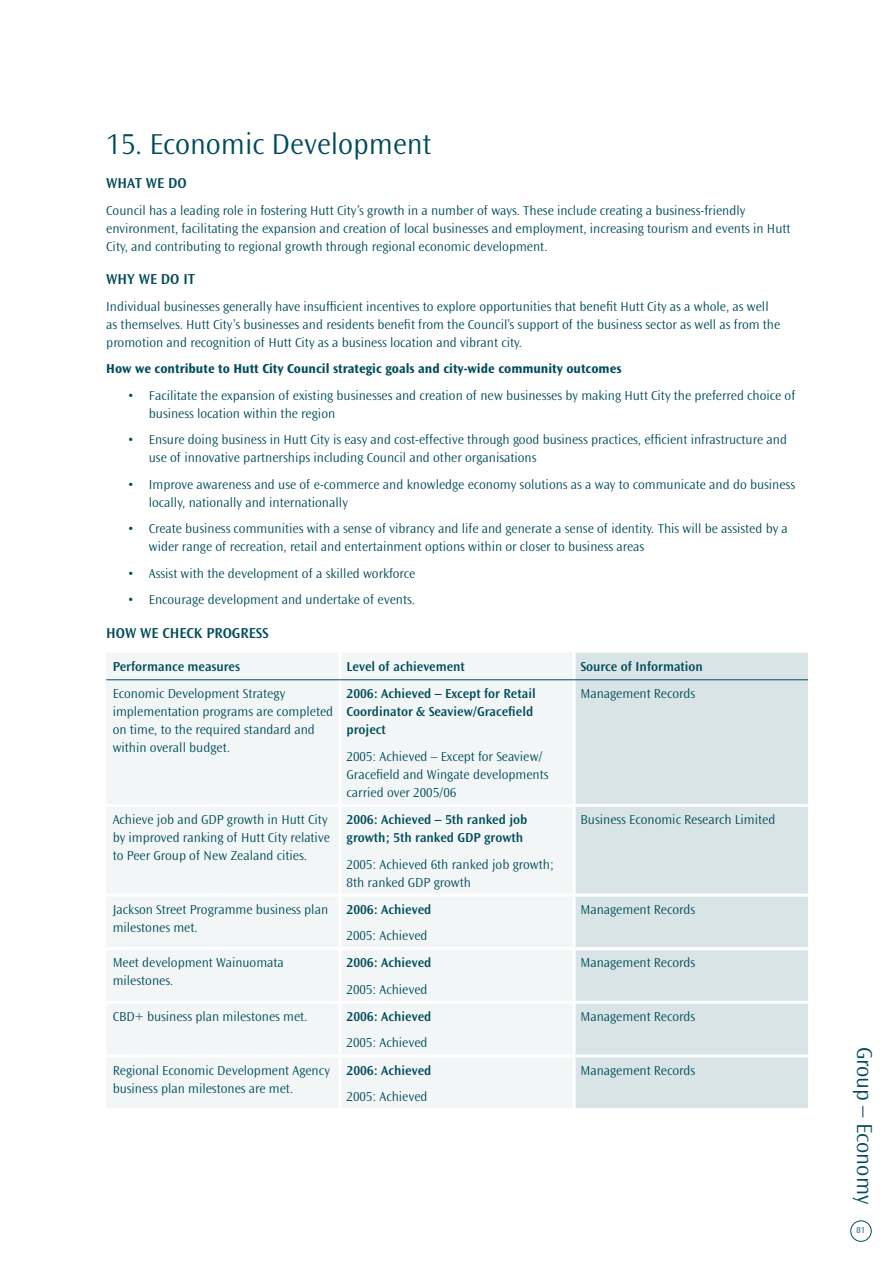
<style>
.page{position:relative;width:893px;height:1263px;background:#fff}
.page>*{position:absolute;margin:0;border:0;box-sizing:border-box;transform-origin:0 0}
.t1{font:300 30px "Ocean Sans";color:#004c5b}
.t2{font:300 22.5px "Ocean Sans";color:#004c5b}
.t3{font:600 15px "Ocean Sans";color:#004c5b}
.t4{font:300 13.5px/18px "Ocean Sans";color:#004c5b}
.t5{font:600 13.5px/18px "Ocean Sans";color:#004c5b}
.t6{font:700 13.5px "Ocean Sans";color:#004c5b}
.t7{font:300 9px "Ocean Sans";color:#004c5b}
</style>
<div class="page">
<div style="left:850px;top:1220px;width:22px;height:22px;border:1px solid #004c5b;border-radius:50%"></div>
<div style="left:106px;top:653px;width:467px;height:455px;background:#f2f6f7"></div>
<div style="left:576px;top:653px;width:232px;height:455px;background:#d9e4e6"></div>
<hr style="left:339px;top:653px;width:3px;height:26px;background:#fff">
<hr style="left:339px;top:680px;width:3px;height:124px;background:#fff">
<hr style="left:106px;top:804px;width:234px;height:3px;background:#fff">
<hr style="left:340px;top:804px;width:234px;height:3px;background:#fff">
<hr style="left:339px;top:807px;width:3px;height:86px;background:#fff">
<hr style="left:574px;top:804px;width:234px;height:3px;background:#fff">
<hr style="left:106px;top:893px;width:234px;height:3px;background:#fff">
<hr style="left:340px;top:893px;width:234px;height:3px;background:#fff">
<hr style="left:339px;top:896px;width:3px;height:51px;background:#fff">
<hr style="left:574px;top:893px;width:234px;height:3px;background:#fff">
<hr style="left:106px;top:947px;width:234px;height:3px;background:#fff">
<hr style="left:340px;top:947px;width:234px;height:3px;background:#fff">
<hr style="left:339px;top:950px;width:3px;height:51px;background:#fff">
<hr style="left:574px;top:947px;width:234px;height:3px;background:#fff">
<hr style="left:106px;top:1001px;width:234px;height:3px;background:#fff">
<hr style="left:340px;top:1001px;width:234px;height:3px;background:#fff">
<hr style="left:339px;top:1004px;width:3px;height:50px;background:#fff">
<hr style="left:574px;top:1001px;width:234px;height:3px;background:#fff">
<hr style="left:106px;top:1054px;width:234px;height:3px;background:#fff">
<hr style="left:340px;top:1054px;width:234px;height:3px;background:#fff">
<hr style="left:339px;top:1057px;width:3px;height:51px;background:#fff">
<hr style="left:574px;top:1054px;width:234px;height:3px;background:#fff">
<hr style="left:106px;top:679px;width:234px;height:1px;background:#004c5b">
<hr style="left:340px;top:679px;width:234px;height:1px;background:#004c5b">
<hr style="left:574px;top:679px;width:234px;height:1px;background:#004c5b">
<h1 class="t1" style="left:106px;top:128px;width:327px">15. Economic Development</h1>
<p class="t3" style="left:106px;top:175px;width:10px">What</p>
<p class="t3" style="left:146px;top:175px;width:41px">We Do</p>
<p class="t4" style="left:106px;top:201px;width:686px">Council has a leading role in fostering Hutt City’s growth in a number of ways. These include creating a business-friendly environment, facilitating the expansion and creation of local businesses and employment, increasing tourism and events in Hutt<br>City, and contributing to regional growth through regional economic development.</p>
<p class="t3" style="left:106px;top:271px;width:88px">Why We Do It</p>
<p class="t4" style="left:106px;top:298px;width:675px">Individual businesses generally have insufficient incentives to explore opportunities that benefit Hutt City as a whole, as well as themselves. Hutt City’s businesses and residents benefit from the Council’s support of the business sector as well as from the promotion and recognition of Hutt City as a business location and vibrant city.</p>
<p class="t6" style="left:106px;top:361px;width:517px">How we contribute to Hutt City Council strategic goals and city-wide community outcomes</p>
<p class="t4" style="left:149px;top:387px;width:648px">Facilitate the expansion of existing businesses and creation of new businesses by making Hutt City the preferred choice of business location within the region</p>
<p class="t4" style="left:149px;top:431px;width:640px">Ensure doing business in Hutt City is easy and cost-effective through good business practices, efficient infrastructure and use of innovative partnerships including Council and other organisations</p>
<p class="t4" style="left:149px;top:476px;width:648px">Improve awareness and use of e-commerce and knowledge economy solutions as a way to communicate and do business locally, nationally and internationally</p>
<p class="t4" style="left:149px;top:520px;width:640px">Create business communities with a sense of vibrancy and life and generate a sense of identity. This will be assisted by a wider range of recreation, retail and entertainment options within or closer to business areas</p>
<p class="t4" style="left:149px;top:560px;width:268px;line-height:26.5px">Assist with the development of a skilled workforce<br>Encourage development and undertake of events.</p>
<p class="t3" style="left:106px;top:625px;width:117px">How we Check Progress</p>
<p class="t5" style="left:113px;top:658px;width:129px">Performance measures</p>
<p class="t5" style="left:347px;top:658px;width:120px">Level of achievement</p>
<p class="t5" style="left:580px;top:658px;width:124px">Source of Information</p>
<p class="t4" style="left:113px;top:685px;width:222px">Economic Development Strategy implementation programs are completed on time, to the required standard and within overall budget.</p>
<p class="t5" style="left:347px;top:685px;width:191px">2006: Achieved – Except for Retail<br>Coordinator &amp; Seaview/Gracefield project</p>
<p class="t4" style="left:128px;top:387px;width:8px">•</p>
<p class="t4" style="left:128px;top:431px;width:8px">•</p>
<p class="t4" style="left:128px;top:476px;width:8px">•</p>
<p class="t4" style="left:128px;top:520px;width:8px">•</p>
<p class="t4" style="left:128px;top:560px;width:8px;line-height:26.5px">• •</p>
<p class="t4" style="left:580px;top:685px;width:116px">Management Records</p>
<p class="t4" style="left:347px;top:748px;width:203px">2005: Achieved – Except for Seaview/<br>Gracefield and Wingate developments carried over 2005/06</p>
<p class="t4" style="left:113px;top:811px;width:219px">Achieve job and GDP growth in Hutt City by improved ranking of Hutt City relative to Peer Group of New Zealand cities.</p>
<p class="t5" style="left:347px;top:811px;width:182px">2006: Achieved – 5th ranked job growth; 5th ranked GDP growth</p>
<p class="t4" style="left:347px;top:855px;width:209px">2005: Achieved 6th ranked job growth;<br>8th ranked GDP growth</p>
<p class="t4" style="left:580px;top:811px;width:196px">Business Economic Research Limited</p>
<p class="t4" style="left:113px;top:900px;width:217px">Jackson Street Programme business plan milestones met.</p>
<p class="t5" style="left:347px;top:900px;width:86px">2006: Achieved</p>
<p class="t4" style="left:347px;top:927px;width:82px">2005: Achieved</p>
<p class="t4" style="left:580px;top:900px;width:116px">Management Records</p>
<p class="t4" style="left:113px;top:954px;width:173px">Meet development Wainuomata milestones.</p>
<p class="t5" style="left:347px;top:954px;width:86px">2006: Achieved</p>
<p class="t4" style="left:347px;top:980px;width:82px">2005: Achieved</p>
<p class="t4" style="left:580px;top:954px;width:116px">Management Records</p>
<p class="t4" style="left:113px;top:1008px;width:196px">CBD+ business plan milestones met.</p>
<p class="t5" style="left:347px;top:1008px;width:86px">2006: Achieved</p>
<p class="t4" style="left:347px;top:1034px;width:82px">2005: Achieved</p>
<p class="t4" style="left:580px;top:1008px;width:116px">Management Records</p>
<p class="t4" style="left:113px;top:1061px;width:219px">Regional Economic Development Agency business plan milestones are met.</p>
<p class="t5" style="left:347px;top:1061px;width:86px">2006: Achieved</p>
<p class="t4" style="left:347px;top:1088px;width:82px">2005: Achieved</p>
<p class="t4" style="left:580px;top:1061px;width:116px">Management Records</p>
<h2 class="t2" style="left:877px;top:1047px;width:159px;rotate:90deg">Group – Economy</h2>
<p class="t7" style="left:856px;top:1225px;width:10px">81</p>
</div>
